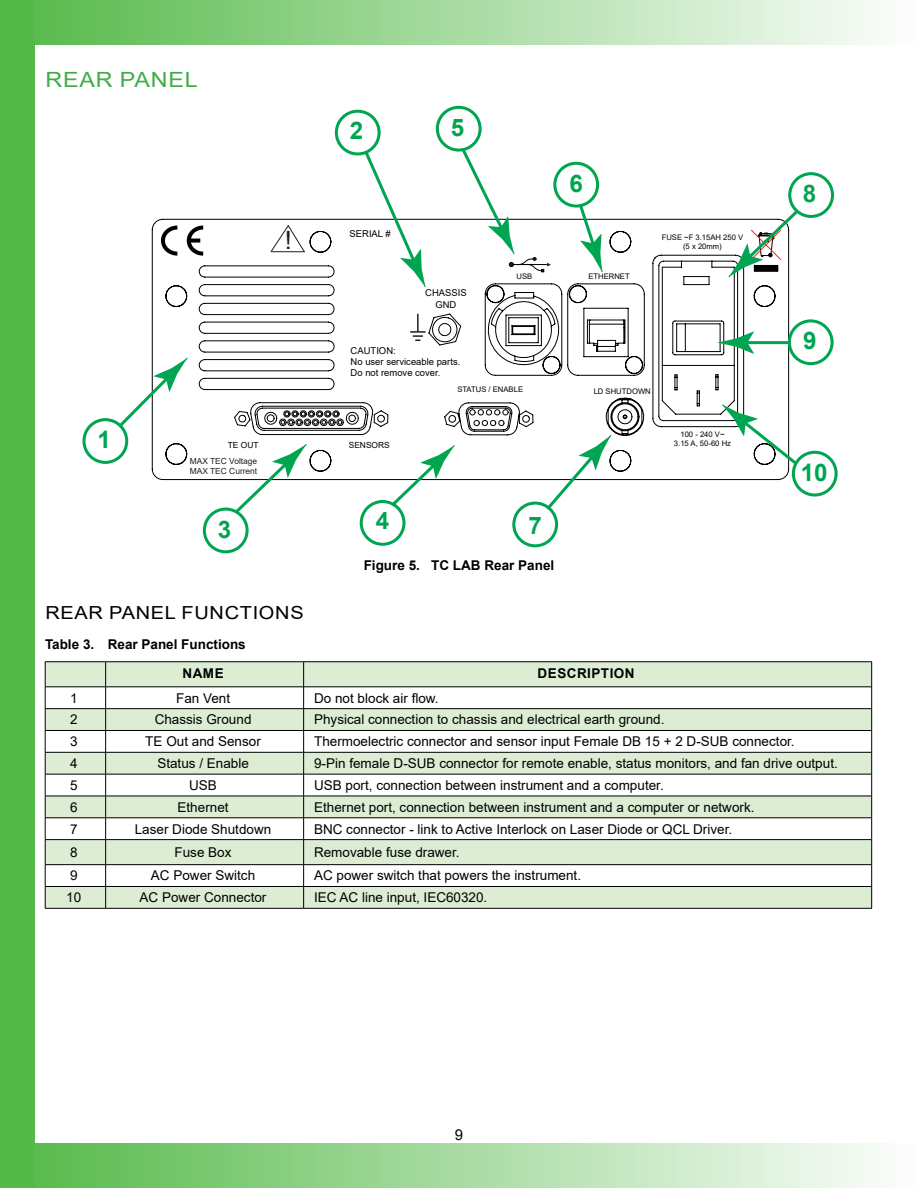
<style>
.page{position:relative;width:918px;height:1188px;background:#fff}
.page>*{position:absolute;margin:0;border:0;box-sizing:border-box;transform-origin:0 0}
.t1{font:25.2px "Arial";color:#231f20}
.t2{font:700 24.15px "Arial";color:#00a551}
.t3{font:21px "Arial";letter-spacing:.035em;color:#41ad49;scale:1.11 1}
.t4{font:18px "Arial";letter-spacing:.035em;color:#000;scale:1.11 1}
.t5{font:15px "Arial";color:#000}
.t6{font:13.5px "Arial";color:#000}
.t7{font:700 13.5px/28.8px "Arial";color:#000}
.t8{font:700 13.5px "Arial";letter-spacing:.035em;color:#000}
.t9{font:9.45px/11.4px "Arial";color:#020202;text-align:center}
.t10{font:8.4px/10.1px "Arial";color:#231f20}
.t11{font:8.4px "Arial";color:#000100}
.t12{font:7.65px/9.1px "Arial";color:#020202;text-align:center}
.t13{font:7.65px "Arial";color:#000100}
</style>
<div class="page">
<div style="left:1px;top:1px;width:916px;height:43px;background:linear-gradient(to right,#54b948,#fdfefd)"></div>
<div style="left:0;top:0;width:918px;height:45px;border:2px solid #54b948"></div>
<div style="left:1px;top:1144px;width:916px;height:43px;background:linear-gradient(to right,#54b948,#fdfefd)"></div>
<div style="left:0;top:1143px;width:918px;height:45px;border:2px solid #54b948"></div>
<div style="left:0;top:0;width:34px;height:1188px;background:#54b948"></div>
<hr style="left:917px;top:0;width:1px;height:1188px;background:#54b948">
<svg style="left:151px;top:219px;width:638px;height:261px"></svg>
<svg style="left:159px;top:224px;width:48px;height:34px"></svg>
<svg style="left:190px;top:239px;width:10px;height:4px"></svg>
<svg style="left:270px;top:224px;width:36px;height:30px"></svg>
<svg style="left:410px;top:314px;width:16px;height:27px"></svg>
<div style="left:82px;top:418px;width:46px;height:46px;border:3px solid #00a551;border-radius:50%"></div>
<div style="left:335px;top:110px;width:46px;height:45px;border:3px solid #00a551;border-radius:50%"></div>
<svg style="left:115px;top:358px;width:72px;height:73px"></svg>
<svg style="left:362px;top:148px;width:63px;height:139px"></svg>
<div style="left:203px;top:508px;width:46px;height:45px;border:3px solid #00a551;border-radius:50%"></div>
<svg style="left:231px;top:444px;width:75px;height:73px"></svg>
<div style="left:512px;top:502px;width:46px;height:45px;border:3px solid #00a551;border-radius:50%"></div>
<svg style="left:543px;top:435px;width:68px;height:78px"></svg>
<div style="left:553px;top:162px;width:46px;height:46px;border:3px solid #00a551;border-radius:50%"></div>
<svg style="left:577px;top:202px;width:25px;height:70px"></svg>
<div style="left:436px;top:106px;width:46px;height:46px;border:3px solid #00a551;border-radius:50%"></div>
<svg style="left:459px;top:146px;width:92px;height:126px"></svg>
<div style="left:360px;top:500px;width:45px;height:46px;border:3px solid #00a551;border-radius:50%"></div>
<svg style="left:388px;top:445px;width:67px;height:64px"></svg>
<div style="left:792px;top:451px;width:46px;height:46px;border:3px solid #00a551;border-radius:50%"></div>
<svg style="left:722px;top:405px;width:78px;height:62px"></svg>
<div style="left:788px;top:172px;width:46px;height:46px;border:3px solid #00a551;border-radius:50%"></div>
<svg style="left:729px;top:206px;width:73px;height:71px"></svg>
<div style="left:788px;top:319px;width:46px;height:46px;border:3px solid #00a551;border-radius:50%"></div>
<hr style="left:742px;top:341px;width:48px;height:3px;background:#00a551">
<svg style="left:717px;top:331px;width:37px;height:23px"></svg>
<svg style="left:46px;top:662px;width:825px;height:246px;fill:#dcedd4"></svg>
<hr style="left:45px;top:661px;width:61px;height:1px;background:#000">
<hr style="left:106px;top:661px;width:198px;height:1px;background:#000">
<hr style="left:304px;top:661px;width:568px;height:1px;background:#000">
<hr style="left:45px;top:687px;width:61px;height:1px;background:#000">
<hr style="left:106px;top:687px;width:198px;height:1px;background:#000">
<hr style="left:304px;top:687px;width:568px;height:1px;background:#000">
<hr style="left:45px;top:708px;width:61px;height:1px;background:#000">
<hr style="left:106px;top:708px;width:198px;height:1px;background:#000">
<hr style="left:304px;top:708px;width:568px;height:1px;background:#000">
<hr style="left:45px;top:730px;width:61px;height:1px;background:#000">
<hr style="left:106px;top:730px;width:198px;height:1px;background:#000">
<hr style="left:304px;top:730px;width:568px;height:1px;background:#000">
<hr style="left:45px;top:752px;width:61px;height:1px;background:#000">
<hr style="left:106px;top:752px;width:198px;height:1px;background:#000">
<hr style="left:304px;top:752px;width:568px;height:1px;background:#000">
<hr style="left:45px;top:774px;width:61px;height:1px;background:#000">
<hr style="left:106px;top:774px;width:198px;height:1px;background:#000">
<hr style="left:304px;top:774px;width:568px;height:1px;background:#000">
<hr style="left:45px;top:796px;width:61px;height:1px;background:#000">
<hr style="left:106px;top:796px;width:198px;height:1px;background:#000">
<hr style="left:304px;top:796px;width:568px;height:1px;background:#000">
<hr style="left:45px;top:818px;width:61px;height:1px;background:#000">
<hr style="left:106px;top:818px;width:198px;height:1px;background:#000">
<hr style="left:304px;top:818px;width:568px;height:1px;background:#000">
<hr style="left:45px;top:839px;width:61px;height:1px;background:#000">
<hr style="left:106px;top:839px;width:198px;height:1px;background:#000">
<hr style="left:304px;top:839px;width:568px;height:1px;background:#000">
<hr style="left:45px;top:864px;width:61px;height:1px;background:#000">
<hr style="left:106px;top:864px;width:198px;height:1px;background:#000">
<hr style="left:304px;top:864px;width:568px;height:1px;background:#000">
<hr style="left:45px;top:886px;width:61px;height:1px;background:#000">
<svg style="left:45px;top:662px;width:1px;height:246px"></svg>
<hr style="left:106px;top:886px;width:198px;height:1px;background:#000">
<svg style="left:105px;top:662px;width:1px;height:246px"></svg>
<hr style="left:304px;top:886px;width:568px;height:1px;background:#000">
<svg style="left:303px;top:662px;width:1px;height:246px"></svg>
<svg style="left:871px;top:662px;width:1px;height:246px"></svg>
<hr style="left:45px;top:908px;width:61px;height:1px;background:#000">
<hr style="left:106px;top:908px;width:198px;height:1px;background:#000">
<hr style="left:304px;top:908px;width:568px;height:1px;background:#000">
<h3 class="t3" style="left:45px;top:65px;width:139px">REAR PANEL</h3>
<h1 class="t1" style="left:285px;top:223px;width:9px">!</h1>
<h2 class="t2" style="left:350px;top:113px;width:15px">2</h2>
<h2 class="t2" style="left:451px;top:110px;width:15px">5</h2>
<p class="t9" style="left:350px;top:228px;width:43px">SERIAL #</p>
<p class="t9" style="left:425px;top:287px;width:43px">CHASSIS<br>GND</p>
<h2 class="t2" style="left:569px;top:166px;width:15px">6</h2>
<p class="t12" style="left:516px;top:272px;width:17px">USB</p>
<p class="t12" style="left:588px;top:272px;width:43px">ETHERNET</p>
<p class="t12" style="left:662px;top:233px;width:83px">FUSE ~F 3.15AH 250 V (5 x 20mm)</p>
<h2 class="t2" style="left:98px;top:423px;width:15px">1</h2>
<p class="t9" style="left:351px;top:345px;width:111px;text-align:left">CAUTION:<br>No user serviceable parts.<br>Do not remove cover.</p>
<p class="t11" style="left:228px;top:440px;width:32px">TE OUT</p>
<p class="t11" style="left:349px;top:440px;width:43px">SENSORS</p>
<p class="t10" style="left:190px;top:456px;width:69px">MAX TEC Voltage<br>MAX TEC Current</p>
<h2 class="t2" style="left:218px;top:512px;width:15px">3</h2>
<h2 class="t2" style="left:376px;top:504px;width:15px">4</h2>
<p class="t13" style="left:457px;top:384px;width:67px">STATUS / ENABLE</p>
<h2 class="t2" style="left:528px;top:508px;width:15px">7</h2>
<p class="t7" style="left:364px;top:551px;width:192px">Figure 5. TC LAB Rear Panel</p>
<p class="t13" style="left:594px;top:386px;width:59px">LD SHUTDOWN</p>
<h3 class="t4" style="left:45px;top:600px;width:234px">REAR PANEL FUNCTIONS</h3>
<p class="t7" style="left:183px;top:630px;width:65px;text-indent:-138px">Table 3. Rear Panel Functions<br>NAME</p>
<p class="t8" style="left:538px;top:663px;width:98px">DESCRIPTION</p>
<p class="t12" style="left:674px;top:429px;width:59px">100 - 240 V~<br>3.15 A, 50-60 Hz</p>
<h2 class="t2" style="left:803px;top:177px;width:15px">8</h2>
<h2 class="t2" style="left:803px;top:324px;width:15px">9</h2>
<h2 class="t2" style="left:801px;top:455px;width:28px">10</h2>
<p class="t6" style="left:70px;top:689px;width:9px">1</p>
<p class="t6" style="left:176px;top:689px;width:56px">Fan Vent</p>
<p class="t6" style="left:314px;top:689px;width:126px">Do not block air flow.</p>
<p class="t6" style="left:70px;top:710px;width:9px">2</p>
<p class="t6" style="left:155px;top:710px;width:98px">Chassis Ground</p>
<p class="t6" style="left:314px;top:710px;width:352px">Physical connection to chassis and electrical earth ground.</p>
<p class="t6" style="left:70px;top:732px;width:9px">3</p>
<p class="t6" style="left:145px;top:732px;width:117px">TE Out and Sensor</p>
<p class="t6" style="left:314px;top:732px;width:482px">Thermoelectric connector and sensor input Female DB 15 + 2 D-SUB connector.</p>
<p class="t6" style="left:70px;top:754px;width:9px">4</p>
<p class="t6" style="left:157px;top:754px;width:93px">Status / Enable</p>
<p class="t6" style="left:314px;top:754px;width:525px">9-Pin female D-SUB connector for remote enable, status monitors, and fan drive output.</p>
<p class="t6" style="left:70px;top:776px;width:9px">5</p>
<p class="t6" style="left:189px;top:776px;width:29px">USB</p>
<p class="t6" style="left:314px;top:776px;width:351px">USB port, connection between instrument and a computer.</p>
<p class="t6" style="left:70px;top:798px;width:9px">6</p>
<p class="t6" style="left:178px;top:798px;width:53px">Ethernet</p>
<p class="t6" style="left:314px;top:798px;width:442px">Ethernet port, connection between instrument and a computer or network.</p>
<p class="t6" style="left:70px;top:820px;width:9px">7</p>
<p class="t6" style="left:135px;top:820px;width:138px">Laser Diode Shutdown</p>
<p class="t6" style="left:314px;top:820px;width:420px">BNC connector - link to Active Interlock on Laser Diode or QCL Driver.</p>
<p class="t6" style="left:70px;top:843px;width:9px">8</p>
<p class="t6" style="left:175px;top:843px;width:59px">Fuse Box</p>
<p class="t6" style="left:314px;top:843px;width:147px">Removable fuse drawer.</p>
<p class="t6" style="left:70px;top:866px;width:9px">9</p>
<p class="t6" style="left:151px;top:866px;width:106px">AC Power Switch</p>
<p class="t6" style="left:314px;top:866px;width:269px">AC power switch that powers the instrument.</p>
<p class="t6" style="left:66px;top:888px;width:17px">10</p>
<p class="t6" style="left:140px;top:888px;width:128px">AC Power Connector</p>
<p class="t6" style="left:314px;top:888px;width:175px">IEC AC line input, IEC60320.</p>
<p class="t5" style="left:455px;top:1124px;width:10px">9</p>
</div>
